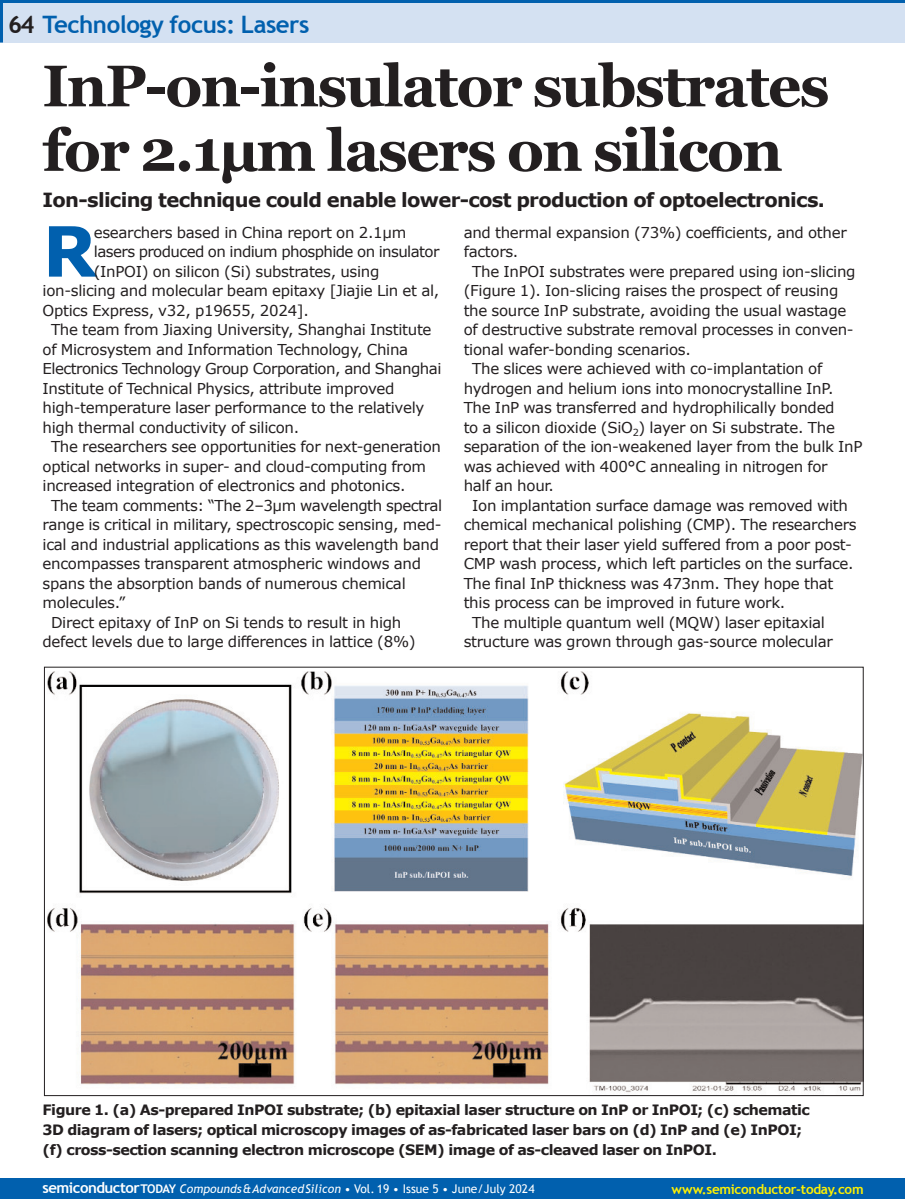
<style>
.page{position:relative;width:905px;height:1199px;background:#fff}
.page>*{position:absolute;margin:0;border:0;box-sizing:border-box;transform-origin:0 0}
.t1{font:700 69.3px "Verdana";color:#0160ae}
.t2{font:700 58.5px/64.5px "Georgia";letter-spacing:-.03em;color:#231f20}
.t3{font:700 24px "Trebuchet MS";letter-spacing:-.02em;color:#0160ae}
.t4{font:700 19.5px "Verdana";letter-spacing:-.035em;color:#231f20}
.t5{font:15px "Verdana";letter-spacing:-.02em;color:#231f20}
.t6{font:15px "Verdana";letter-spacing:-.04em;color:#231f20}
.t7{font:700 14.25px/19.5px "Verdana";letter-spacing:-.035em;color:#231f20}
.t8{font:700 13.5px "Trebuchet MS";letter-spacing:-.02em;color:#fff101}
.t9{font:12px "Trebuchet MS";letter-spacing:.005em;color:#fff}
.s1{color:#231f20}
.s2{font-weight:700;font-size:15px}
.s3{font-weight:700}
.s4{font-style:italic}
</style>
<div class="page">
<div style="left:0;top:0;width:904px;height:43px;background:#d4e1f2"></div>
<hr style="left:0;top:0;width:3px;height:43px;background:#0160ae">
<div style="left:0;top:1178px;width:904px;height:20px;background:#0160ae"></div>
<hr style="left:0;top:0;width:904px;height:3px;background:#0160ae">
<img style="left:48px;top:671px;width:813px;height:422px">
<p class="t3" style="left:8px;top:10px;width:303px"><span class="s1">64</span> Technology focus: Lasers</p>
<p class="t2" style="left:43px;top:54px;width:788px">InP-on-insulator substrates for 2.1μm lasers on silicon</p>
<p class="t4" style="left:43px;top:188px;width:784px">Ion-slicing technique could enable lower-cost production of optoelectronics.</p>
<p class="t5" style="left:94px;top:222px;width:314px">esearchers based in China report on 2.1µm</p>
<p class="t6" style="left:94px;top:242px;width:347px">lasers produced on indium phosphide on insulator</p>
<p class="t5" style="left:94px;top:261px;width:287px">(InPOI) on silicon (Si) substrates, using</p>
<p class="t5" style="left:43px;top:281px;width:398px">ion-slicing and molecular beam epitaxy [Jiajie Lin et al,</p>
<p class="t5" style="left:43px;top:300px;width:268px">Optics Express, v32, p19655, 2024].</p>
<p class="t5" style="left:51px;top:320px;width:382px">The team from Jiaxing University, Shanghai Institute</p>
<p class="t5" style="left:43px;top:339px;width:367px">of Microsystem and Information Technology, China</p>
<p class="t5" style="left:43px;top:359px;width:400px">Electronics Technology Group Corporation, and Shanghai</p>
<p class="t5" style="left:43px;top:378px;width:353px">Institute of Technical Physics, attribute improved</p>
<p class="t5" style="left:43px;top:398px;width:383px">high-temperature laser performance to the relatively</p>
<p class="t5" style="left:43px;top:417px;width:258px">high thermal conductivity of silicon.</p>
<p class="t5" style="left:51px;top:437px;width:391px">The researchers see opportunities for next-generation</p>
<p class="t5" style="left:43px;top:456px;width:385px">optical networks in super- and cloud-computing from</p>
<p class="t5" style="left:43px;top:476px;width:364px">increased integration of electronics and photonics.</p>
<p class="t5" style="left:51px;top:495px;width:392px">The team comments: “The 2–3µm wavelength spectral</p>
<p class="t5" style="left:43px;top:515px;width:400px">range is critical in military, spectroscopic sensing, med-</p>
<p class="t5" style="left:43px;top:534px;width:398px">ical and industrial applications as this wavelength band</p>
<p class="t5" style="left:43px;top:554px;width:380px">encompasses transparent atmospheric windows and</p>
<p class="t5" style="left:43px;top:573px;width:365px">spans the absorption bands of numerous chemical</p>
<p class="t5" style="left:43px;top:593px;width:84px">molecules.”</p>
<p class="t5" style="left:51px;top:612px;width:352px">Direct epitaxy of InP on Si tends to result in high</p>
<p class="t5" style="left:43px;top:632px;width:375px">defect levels due to large differences in lattice (8%)</p>
<p class="t1" style="left:43px;top:207px;width:56px">R</p>
<p class="t5" style="left:463px;top:222px;width:384px">and thermal expansion (73%) coefficients, and other</p>
<p class="t5" style="left:463px;top:242px;width:56px">factors.</p>
<p class="t5" style="left:472px;top:261px;width:385px">The InPOI substrates were prepared using ion-slicing</p>
<p class="t5" style="left:463px;top:281px;width:376px">(Figure 1). Ion-slicing raises the prospect of reusing</p>
<p class="t5" style="left:463px;top:300px;width:384px">the source InP substrate, avoiding the usual wastage</p>
<p class="t5" style="left:463px;top:320px;width:391px">of destructive substrate removal processes in conven-</p>
<p class="t5" style="left:463px;top:339px;width:228px">tional wafer-bonding scenarios.</p>
<p class="t5" style="left:472px;top:359px;width:351px">The slices were achieved with co-implantation of</p>
<p class="t5" style="left:463px;top:378px;width:371px">hydrogen and helium ions into monocrystalline InP.</p>
<p class="t5" style="left:463px;top:398px;width:372px">The InP was transferred and hydrophilically bonded</p>
<p class="t5" style="left:463px;top:417px;width:373px">to a silicon dioxide (SiO<sub>2</sub>) layer on Si substrate. The</p>
<p class="t5" style="left:463px;top:437px;width:400px">separation of the ion-weakened layer from the bulk InP</p>
<p class="t5" style="left:463px;top:456px;width:365px">was achieved with 400°C annealing in nitrogen for</p>
<p class="t5" style="left:463px;top:476px;width:92px">half an hour.</p>
<p class="t5" style="left:472px;top:495px;width:377px">Ion implantation surface damage was removed with</p>
<p class="t5" style="left:463px;top:515px;width:394px">chemical mechanical polishing (CMP). The researchers</p>
<p class="t5" style="left:463px;top:534px;width:390px">report that their laser yield suffered from a poor post-</p>
<p class="t5" style="left:463px;top:554px;width:391px">CMP wash process, which left particles on the surface.</p>
<p class="t5" style="left:463px;top:573px;width:371px">The final InP thickness was 473nm. They hope that</p>
<p class="t5" style="left:463px;top:593px;width:323px">this process can be improved in future work.</p>
<p class="t5" style="left:472px;top:612px;width:354px">The multiple quantum well (MQW) laser epitaxial</p>
<p class="t5" style="left:463px;top:632px;width:371px">structure was grown through gas-source molecular</p>
<p class="t7" style="left:43px;top:1100px;width:768px">Figure 1. (a) As-prepared InPOI substrate; (b) epitaxial laser structure on InP or InPOI; (c) schematic<br>3D diagram of lasers; optical microscopy images of as-fabricated laser bars on (d) InP and (e) InPOI; (f) cross-section scanning electron microscope (SEM) image of as-cleaved laser on InPOI.</p>
<p class="t9" style="left:43px;top:1181px;width:493px"><span class="s2">semiconductor</span><span class="s3">TODAY</span> <span class="s4">Compounds&amp;AdvancedSilicon</span> • Vol. 19 • Issue 5 • June/July 2024</p>
<p class="t8" style="left:671px;top:1180px;width:194px">www.semiconductor-today.com</p>
</div>
